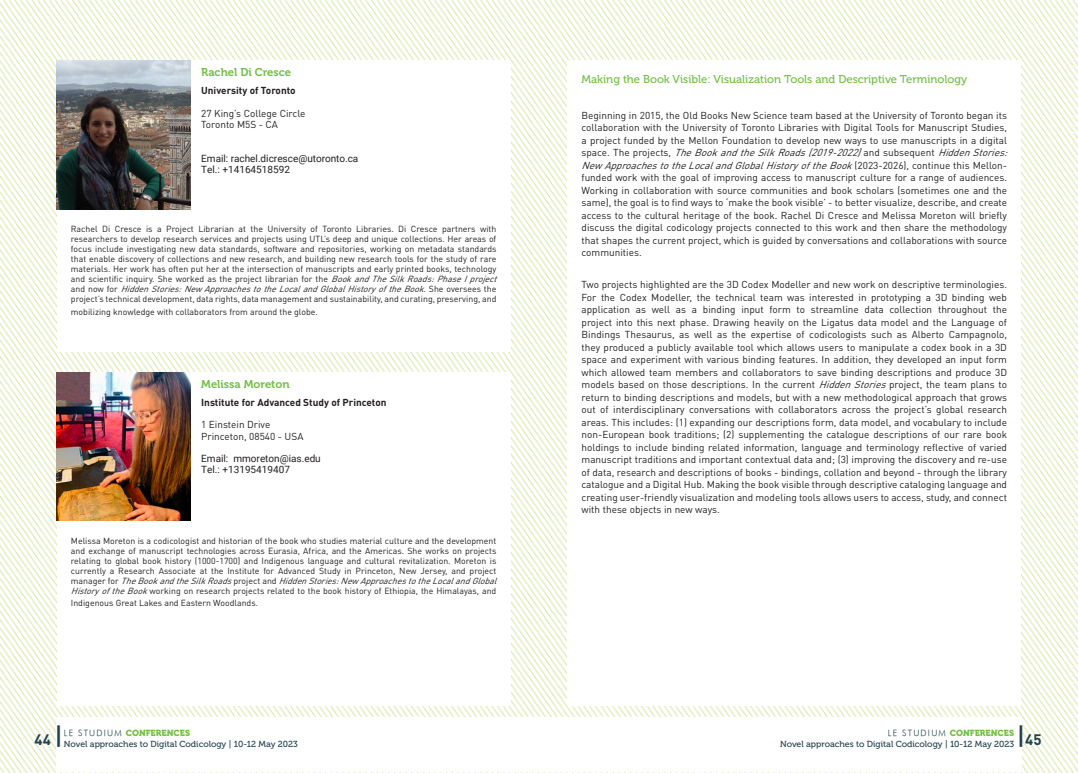
<style>
.page{position:relative;width:1078px;height:773px;background:#fff}
.page>*{position:absolute;margin:0;border:0;box-sizing:border-box;transform-origin:0 0}
.t1{font:700 15px "DIN Pro";color:#20404d}
.Titre{font:11.25px "Museo 500";color:#71bf44}
.Nom_def{font:11.25px "Museo 700";color:#71bf44}
.Texte{font:10px/12.5px "DIN Pro";color:#231f20}
.Coordonnées{font:10px "Roboto";color:#231f20}
.Coordonnées-2{font:10px "DIN Pro";color:#231f20}
.Coordonnées-3{font:700 10px "DIN Pro";color:#231f20}
.CV{font:8.75px/10px "DIN Pro";color:#231f20}
.t2{font:8.75px "Museo 500";color:#20404d}
.t3{font:8.75px "Museo 900";color:#71bf44}
.s1{font-style:italic}
.s2{font-weight:500;font-size:25px}
.s3{font-family:"Futura";font-style:italic;color:#20404d}
</style>
<div class="page">
<img style="left:0;top:0;width:1077px;height:772px">
<div style="left:57px;top:60px;width:453px;height:149px;background:#fff"></div>
<div style="left:57px;top:201px;width:453px;height:150px;background:#fff"></div>
<img style="left:57px;top:60px;width:133px;height:149px">
<div style="left:57px;top:372px;width:453px;height:149px;background:#fff"></div>
<div style="left:57px;top:513px;width:453px;height:192px;background:#fff"></div>
<img style="left:57px;top:372px;width:133px;height:149px">
<div style="left:567px;top:60px;width:453px;height:645px;background:#fff"></div>
<div style="left:57px;top:717px;width:482px;height:55px;background:#fff"></div>
<div style="left:539px;top:717px;width:481px;height:55px;background:#fff"></div>
<p class="Nom_def" style="left:201px;top:66px;width:91px">Rachel Di Cresce</p>
<p class="Coordonnées-3" style="left:201px;top:84px;width:96px">University of Toronto</p>
<p class="Coordonnées-2" style="left:201px;top:106px;width:106px">27 King’s College Circle</p>
<p class="Coordonnées-2" style="left:201px;top:117px;width:78px">Toronto M5S - CA</p>
<p class="Coordonnées" style="left:201px;top:151px;width:159px">Email: rachel.dicresce@utoronto.ca</p>
<p class="Coordonnées" style="left:201px;top:162px;width:90px">Tel.: +14164518592</p>
<p class="CV" style="left:71px;top:223px;width:431px">Rachel Di Cresce is a Project Librarian at the University of Toronto Libraries. Di Cresce partners with researchers to develop research services and projects using UTL’s deep and unique collections. Her areas of focus include investigating new data standards, software and repositories, working on metadata standards that enable discovery of collections and new research, and building new research tools for the study of rare materials. Her work has often put her at the intersection of manuscripts and early printed books, technology and scientific inquiry. She worked as the project librarian for the <span class="s1">BookandTheSilkRoads:PhaseIproject </span>a n d n o w f o r <span class="s1">HiddenStories:NewApproachestotheLocalandGlobalHistoryoftheBook</span>. S h e o v e r s e e s t h e project’s technical development, data rights, data management and sustainability, and curating, preserving, and</p>
<p class="CV" style="left:71px;top:306px;width:248px">mobilizing knowledge with collaborators from around the globe.</p>
<p class="Nom_def" style="left:201px;top:377px;width:90px">Melissa Moreton</p>
<p class="Coordonnées-3" style="left:201px;top:395px;width:187px">Institute for Advanced Study of Princeton</p>
<p class="Coordonnées-2" style="left:201px;top:418px;width:71px">1 Einstein Drive</p>
<p class="Coordonnées-2" style="left:201px;top:429px;width:104px">Princeton, 08540 - USA</p>
<p class="Coordonnées" style="left:201px;top:451px;width:121px">Email: mmoreton@ias.edu</p>
<p class="Coordonnées" style="left:201px;top:463px;width:90px">Tel.: +13195419407</p>
<p class="CV" style="left:71px;top:535px;width:431px">Melissa Moreton is a codicologist and historian of the book who studies material culture and the development and exchange of manuscript technologies across Eurasia, Africa, and the Americas. She works on projects relating to global book history (1000-1700) and Indigenous language and cultural revitalization. Moreton is currently a Research Associate at the Institute for Advanced Study in Princeton, New Jersey, and project m a n a g e r f o r <span class="s1">TheBookandtheSilkRoads</span>p r o j e c t a n d <span class="s1">HiddenStories:NewApproachestotheLocalandGlobal HistoryoftheBook</span>working on research projects related to the book history of Ethiopia, the Himalayas, and</p>
<p class="CV" style="left:71px;top:597px;width:189px">Indigenous Great Lakes and Eastern Woodlands.</p>
<h1 class="t1" style="left:35px;top:729px;width:30px">44 <span class="s2">|</span></h1>
<p class="t3" style="left:64px;top:728px;width:128px"><span class="s3">LE STUDIUM</span> CONFERENCES</p>
<p class="t2" style="left:64px;top:738px;width:235px">Novel approaches to Digital Codicology | 10-12 May 2023</p>
<p class="Titre" style="left:581px;top:73px;width:387px">Making the Book Visible: Visualization Tools and Descriptive Terminology</p>
<p class="Texte" style="left:581px;top:108px;width:431px">Beginning in 2015, the Old Books New Science team based at the University of Toronto began its collaboration with the University of Toronto Libraries with Digital Tools for Manuscript Studies, a project funded by the Mellon Foundation to develop new ways to use manuscripts in a digital s p a c e . T h e p r o j e c t s , <span class="s1">TheBookandtheSilkRoads(2019-2022)</span>a n d s u b s e q u e n t <span class="s1">HiddenStories:<br>NewApproachestotheLocalandGlobalHistoryoftheBook</span>( 2 0 2 3 - 2 0 2 6 ) , c o n t i n u e t h i s M e l l o n - funded work with the goal of improving access to manuscript culture for a range of audiences.<br>Working in collaboration with source communities and book scholars (sometimes one and the same), the goal is to find ways to ‘make the book visible’ - to better visualize, describe, and create access to the cultural heritage of the book. Rachel Di Cresce and Melissa Moreton will briefly discuss the digital codicology projects connected to this work and then share the methodology that shapes the current project, which is guided by conversations and collaborations with source communities.</p>
<p class="Texte" style="left:581px;top:278px;width:427px;text-align:justify">Two projects highlighted are the 3D Codex Modeller and new work on descriptive terminologies.<br>For the Codex Modeller, the technical team was interested in prototyping a 3D binding web application as well as a binding input form to streamline data collection throughout the project into this next phase. Drawing heavily on the Ligatus data model and the Language of Bindings Thesaurus, as well as the expertise of codicologists such as Alberto Campagnolo, they produced a publicly available tool which allows users to manipulate a codex book in a 3D space and experiment with various binding features. In addition, they developed an input form which allowed team members and collaborators to save binding descriptions and produce 3D models based on those descriptions. In the current <span class="s1">HiddenStories</span>project, the team plans to return to binding descriptions and models, but with a new methodological approach that grows out of interdisciplinary conversations with collaborators across the project’s global research areas. This includes: (1) expanding our descriptions form, data model, and vocabulary to include non-European book traditions; (2) supplementing the catalogue descriptions of our rare book holdings to include binding related information, language and terminology reflective of varied manuscript traditions and important contextual data and; (3) improving the discovery and re-use of data, research and descriptions of books - bindings, collation and beyond - through the library catalogue and a Digital Hub. Making the book visible through descriptive cataloging language and creating user-friendly visualization and modeling tools allows users to access, study, and connect with these objects in new ways.</p>
<h1 class="t1" style="left:1016px;top:729px;width:26px"><span class="s2">|</span>45</h1>
<p class="t3" style="left:887px;top:728px;width:128px"><span class="s3">LE STUDIUM</span> CONFERENCES</p>
<p class="t2" style="left:779px;top:738px;width:235px">Novel approaches to Digital Codicology | 10-12 May 2023</p>
</div>
